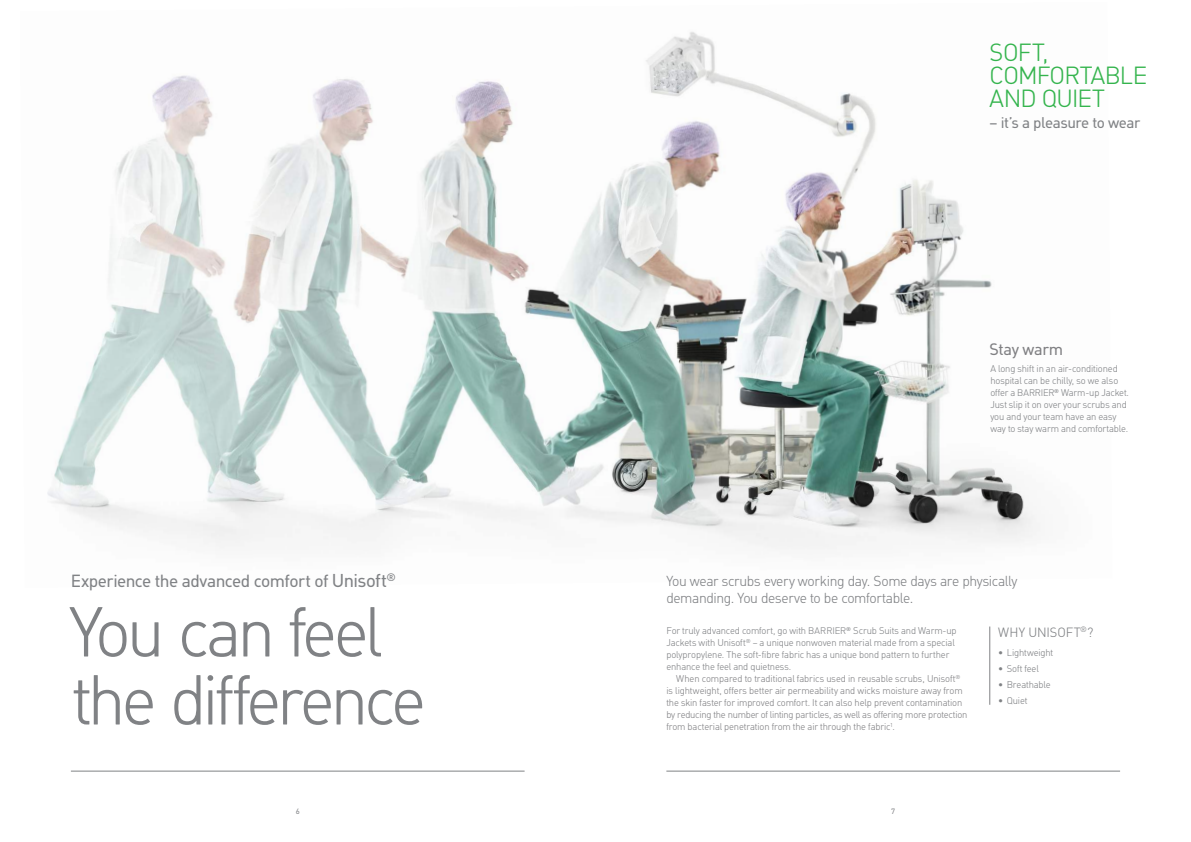
<style>
.page{position:relative;width:1191px;height:842px;background:#fff}
.page>*{position:absolute;margin:0;border:0;box-sizing:border-box;transform-origin:0 0}
.t1{font:300 68px/68px "MHC Din";letter-spacing:-.055em;color:#808285}
.t2{font:300 24px/23px "MHC Din";letter-spacing:-.03em;color:#34b44d}
.t3{font:17px "MHC Din";letter-spacing:-.03em;color:#808285}
.t4{font:16px "MHC Din";letter-spacing:-.02em;color:#808083}
.t5{font:15px "MHC Din";letter-spacing:-.03em;color:#808285}
.t6{font:300 14px/17px "MHC Din";letter-spacing:-.025em;color:#808285}
.t7{font:300 13px "MHC Din";color:#808285}
.t8{font:300 9.5px/12px "MHC Din";letter-spacing:-.01em;color:#808285}
.t9{font:300 9.5px/12px "MHC Din";letter-spacing:-.01em;color:#808083}
.t10{font:7.5px "MHC Din";color:#808285}
.s1{font-size:18px}
.s2{font-size:9.2px}
</style>
<div class="page">
<hr style="left:666px;top:771px;width:454px;height:1px;background:#808285">
<hr style="left:71px;top:771px;width:453px;height:1px;background:#808285">
<hr style="left:989px;top:626px;width:1px;height:79px;background:#808285">
<img style="left:47px;top:32px;width:993px;height:517px">
<p class="t3" style="left:71px;top:570px;width:326px">Experience the advanced comfort of <span class="s1">Unisoft</span><sup>®</sup></p>
<p class="t1" style="left:69px;top:599px;width:358px">You can feel the difference</p>
<p class="t10" style="left:296px;top:806px;width:5px">6</p>
<p class="t2" style="left:989px;top:41px;width:159px">SOFT,<br>COMFORTABLE<br>AND QUIET</p>
<p class="t5" style="left:989px;top:114px;width:152px">– it’s a pleasure to wear</p>
<p class="t4" style="left:989px;top:340px;width:75px">Stay warm</p>
<p class="t8" style="left:990px;top:362px;width:140px">A long shift in an air-conditioned hospital can be chilly, so we also offer a <span class="s2">BARRIER</span><sup>®</sup> Warm-up Jacket.<br>Just slip it on over your scrubs and you and your team have an easy way to stay warm and comfortable.</p>
<p class="t6" style="left:666px;top:573px;width:352px">You wear scrubs every working day. Some days are physically demanding. You deserve to be comfortable.</p>
<p class="t8" style="left:666px;top:625px;width:292px">For truly advanced comfort, go with <span class="s2">BARRIER</span><sup>®</sup> Scrub Suits and Warm-up</p>
<p class="t7" style="left:998px;top:625px;width:96px">WHY UNISOFT<sup>®</sup>?</p>
<p class="t8" style="left:666px;top:637px;width:290px">Jackets with Unisoft<sup>®</sup> – a unique nonwoven material made from a special polypropylene. The soft-fbre fabric has a unique bond pattern to further</p>
<p class="t8" style="left:998px;top:646px;width:56px">• Lightweight</p>
<p class="t8" style="left:666px;top:661px;width:126px">enhance the feel and quietness.</p>
<p class="t8" style="left:998px;top:663px;width:42px">• Soft feel</p>
<p class="t9" style="left:676px;top:673px;width:286px">When compared to traditional fabrics used in reusable scrubs, Unisoft<sup>®</sup></p>
<p class="t8" style="left:998px;top:679px;width:54px">• Breathable</p>
<p class="t9" style="left:666px;top:685px;width:298px">is lightweight, offers better air permeability and wicks moisture away from the skin faster for improved comfort. It can also help prevent contamination</p>
<p class="t8" style="left:998px;top:695px;width:31px">• Quiet</p>
<p class="t9" style="left:666px;top:709px;width:302px">by reducing the number of linting particles, as well as offering more protection from bacterial penetration from the air through the fabric<sup>1</sup>.</p>
<p class="t10" style="left:891px;top:806px;width:5px">7</p>
</div>
